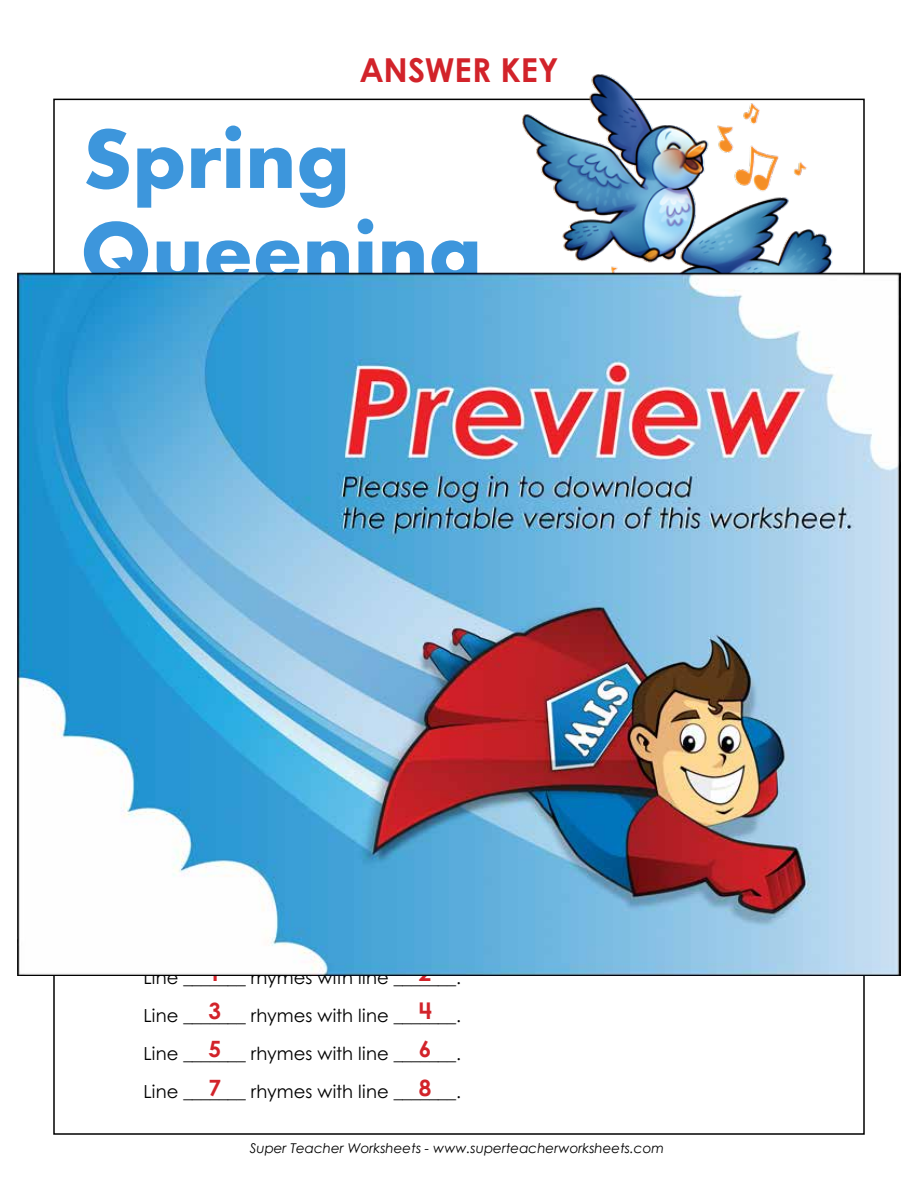
<style>
.page{position:relative;width:918px;height:1188px;background:#fff}
.page>*{position:absolute;margin:0;border:0;box-sizing:border-box;transform-origin:0 0}
.t1{font:700 87px/93px "Aharoni";color:#3d96dc}
.t2{font:700 33px "Century Gothic 2";letter-spacing:-.005em;color:#d2232a}
.t3{font:700 22.5px/38.2px "Century STW4";color:#d2232a;text-align:justify}
.t4{font:18px/38.2px "Century STW4";letter-spacing:.005em;color:#000;text-align:justify}
.t5{font:italic 13.5px "Century Gothic 2";color:#000}
</style>
<div class="page">
<img style="left:521px;top:74px;width:344px;height:198px">
<img style="left:17px;top:272px;width:884px;height:704px">
<h2 class="t2" style="left:359px;top:45px;width:201px">ANSWER KEY</h2>
<h1 class="t1" style="left:80px;top:120px;width:403px">Spring<br>Queening</h1>
<p class="t3" style="left:208px;top:953px;width:14px">1<br>3<br>5<br>7</p>
<p class="t3" style="left:419px;top:953px;width:14px">2<br>4<br>6<br>8</p>
<p class="t4" style="left:143px;top:958px;width:319px">Line _______ rhymes with line _______.<br>Line _______ rhymes with line _______.<br>Line _______ rhymes with line _______.<br>Line _______ rhymes with line _______.</p>
<p class="t5" style="left:250px;top:1139px;width:416px">Super Teacher Worksheets - www.superteacherworksheets.com</p>
</div>
